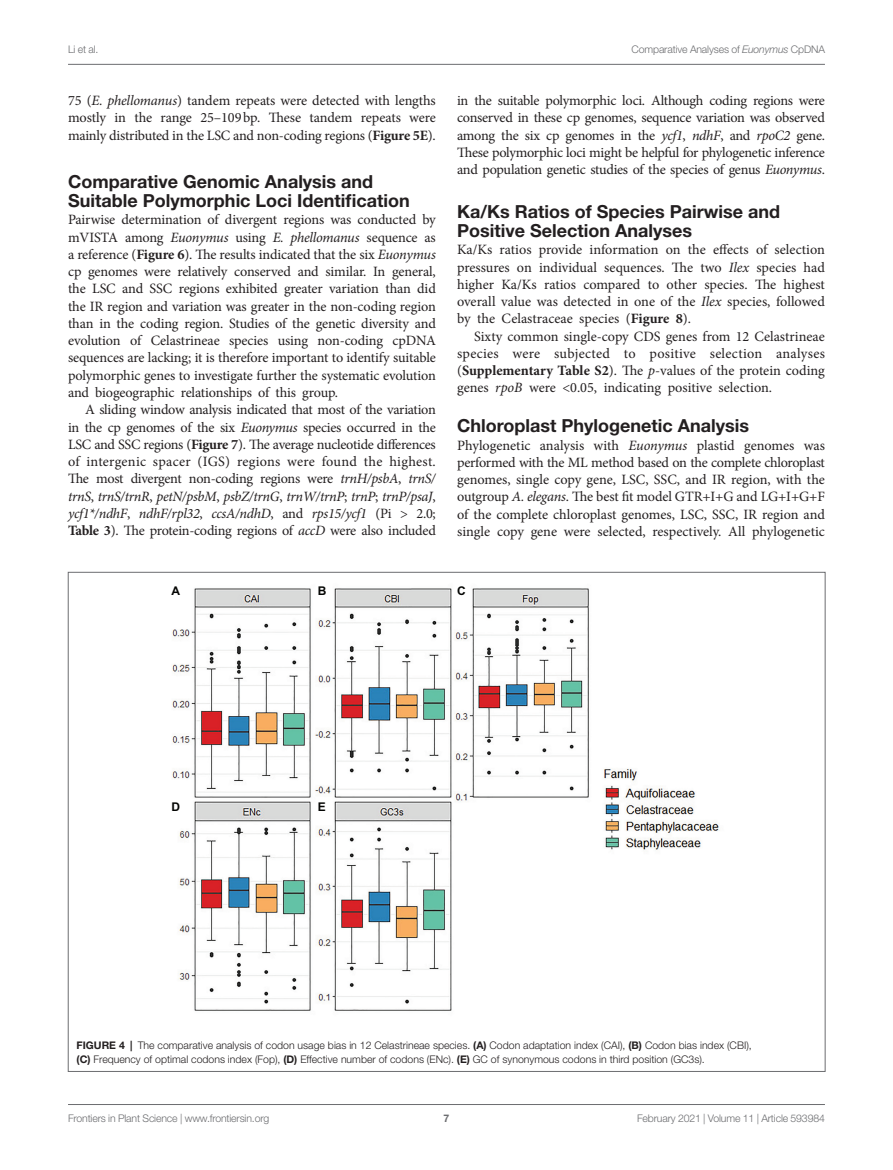
<style>
.page{position:relative;width:893px;height:1170px;background:#fff}
.page>*{position:absolute;margin:0;border:0;box-sizing:border-box;transform-origin:0 0}
.HEAD_2{font:700 18px/18.8px "Helvetica Neue LT Std";color:#231f20}
.TEXT_FLUSH{font:14.25px/17.2px "Minion Pro";letter-spacing:-.005em;color:#231f20;text-align:justify}
.TEXT{font:14.25px/17.2px "Minion Pro";letter-spacing:-.02em;color:#231f20;text-align:justify}
.t1{font:700 12px "Arial";color:#040503}
.FIG_LEG{font:300 10.5px/14.2px "Helvetica Neue LT Std";color:#231f20}
.t2{font:300 10.5px "Helvetica Neue LT Std";letter-spacing:-.015em;color:#6c6d70}
.t3{font:700 10.5px "Helvetica Neue LT Std";color:#6c6d70}
.s1{font-style:italic}
.s2{font-weight:700}
</style>
<div class="page">
<hr style="left:68px;top:64px;width:757px;height:1px;background:#6c6d70">
<hr style="left:68px;top:1104px;width:757px;height:1px;background:#6c6d70">
<img style="left:172px;top:588px;width:547px;height:423px">
<p class="t2" style="left:68px;top:42px;width:32px">Li et al.</p>
<p class="t2" style="left:632px;top:42px;width:195px">Comparative Analyses of <span class="s1">Euonymus</span> CpDNA</p>
<p class="TEXT" style="left:68px;top:92px;width:369px">75 (<span class="s1">E. phellomanus</span>) tandem repeats were detected with lengths mostly in the range 25–109bp. These tandem repeats were mainly distributed in the LSC and non-coding regions (<span class="s2">Figure 5E</span>).</p>
<p class="HEAD_2" style="left:68px;top:172px;width:343px">Comparative Genomic Analysis and<br>Suitable Polymorphic Loci Identification</p>
<p class="TEXT_FLUSH" style="left:68px;top:211px;width:369px">Pairwise determination of divergent regions was conducted by mVISTA among <span class="s1">Euonymus</span> using <span class="s1">E. phellomanus</span> sequence as a reference (<span class="s2">Figure 6</span>). The results indicated that the six <span class="s1">Euonymus </span>cp genomes were relatively conserved and similar. In general, the LSC and SSC regions exhibited greater variation than did the IR region and variation was greater in the non-coding region than in the coding region. Studies of the genetic diversity and evolution of Celastrineae species using non-coding cpDNA sequences are lacking; it is therefore important to identify suitable polymorphic genes to investigate further the systematic evolution and biogeographic relationships of this group.</p>
<p class="TEXT" style="left:68px;top:401px;width:369px;text-indent:17px">A sliding window analysis indicated that most of the variation in the cp genomes of the six <span class="s1">Euonymus</span> species occurred in the LSC and SSC regions (<span class="s2">Figure 7</span>). The average nucleotide differences of intergenic spacer (IGS) regions were found the highest.<br>The most divergent non-coding regions were <span class="s1">trnH/psbA</span>, <span class="s1">trnS/ trnS</span>, <span class="s1">trnS/trnR</span>, <span class="s1">petN/psbM</span>, <span class="s1">psbZ/trnG</span>, <span class="s1">trnW/trnP</span>; <span class="s1">trnP</span>; <span class="s1">trnP/psaJ</span>, <span class="s1">ycf1*/ndhF</span>, <span class="s1">ndhF/rpl32</span>, <span class="s1">ccsA/ndhD</span>, and <span class="s1">rps15/ycf1</span> (Pi &gt; 2.0; <span class="s2">Table 3</span>). The protein-coding regions of <span class="s1">accD</span> were also included</p>
<p class="t1" style="left:172px;top:582px;width:10px">A</p>
<p class="t1" style="left:318px;top:582px;width:10px">B</p>
<p class="TEXT" style="left:457px;top:92px;width:369px">in the suitable polymorphic loci. Although coding regions were conserved in these cp genomes, sequence variation was observed among the six cp genomes in the <span class="s1">ycf1</span>, <span class="s1">ndhF</span>, and <span class="s1">rpoC2</span> gene.<br>These polymorphic loci might be helpful for phylogenetic inference and population genetic studies of the species of genus <span class="s1">Euonymus</span>.</p>
<p class="HEAD_2" style="left:457px;top:202px;width:324px">Ka/Ks Ratios of Species Pairwise and<br>Positive Selection Analyses</p>
<p class="TEXT_FLUSH" style="left:457px;top:241px;width:369px">Ka/Ks ratios provide information on the effects of selection pressures on individual sequences. The two <span class="s1">Ilex</span> species had higher Ka/Ks ratios compared to other species. The highest overall value was detected in one of the <span class="s1">Ilex</span> species, followed by the Celastraceae species (<span class="s2">Figure 8</span>).</p>
<p class="TEXT" style="left:457px;top:327px;width:369px;text-indent:17px">Sixty common single-copy CDS genes from 12 Celastrineae species were subjected to positive selection analyses (<span class="s2">Supplementary Table S2</span>). The <span class="s1">p</span>-values of the protein coding genes <span class="s1">rpoB</span> were &lt;0.05, indicating positive selection.</p>
<p class="HEAD_2" style="left:457px;top:416px;width:293px">Chloroplast Phylogenetic Analysis</p>
<p class="TEXT_FLUSH" style="left:457px;top:436px;width:369px">Phylogenetic analysis with <span class="s1">Euonymus</span> plastid genomes was performed with the ML method based on the complete chloroplast genomes, single copy gene, LSC, SSC, and IR region, with the outgroup <span class="s1">A. elegans</span>. The best fit model GTR+I+G and LG+I+G+F of the complete chloroplast genomes, LSC, SSC, IR region and single copy gene were selected, respectively. All phylogenetic</p>
<p class="t1" style="left:457px;top:582px;width:10px">C</p>
<p class="t1" style="left:172px;top:798px;width:10px">D</p>
<p class="t1" style="left:318px;top:798px;width:10px">E</p>
<p class="FIG_LEG" style="left:77px;top:1037px;width:677px"><span class="s2">FIGURE 4 |</span> The comparative analysis of codon usage bias in 12 Celastrineae species. <span class="s2">(A)</span> Codon adaptation index (CAI), <span class="s2">(B)</span> Codon bias index (CBI), <span class="s2">(C)</span> Frequency of optimal codons index (Fop), <span class="s2">(D)</span> Effective number of codons (ENc). <span class="s2">(E)</span> GC of synonymous codons in third position (GC3s).</p>
<p class="t2" style="left:68px;top:1111px;width:203px">Frontiers in Plant Science | www.frontiersin.org</p>
<p class="t3" style="left:444px;top:1111px;width:7px">7</p>
<p class="t2" style="left:637px;top:1111px;width:189px">February 2021 | Volume 11 | Article 593984</p>
</div>
